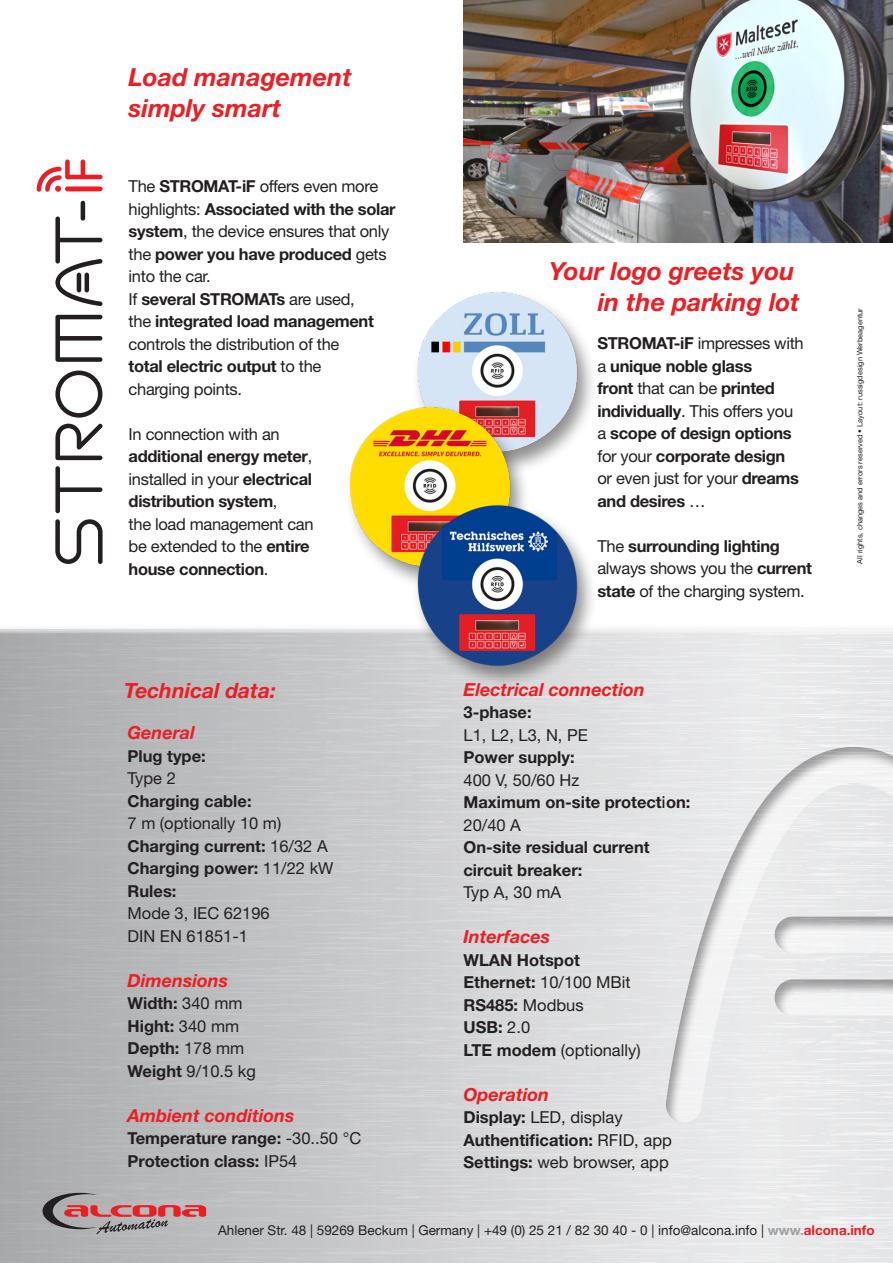
<style>
.page{position:relative;width:893px;height:1263px;background:#fff}
.page>*{position:absolute;margin:0;border:0;box-sizing:border-box;transform-origin:0 0}
.t1{font:italic 700 24.9px/30.2px "Helvetica Neue LT Std";color:#ee1d23;text-align:right}
.t2{font:italic 700 21px "Helvetica Neue LT Std";color:#ee1d23}
.t3{font:italic 700 18px "Helvetica Neue LT Std";color:#ee1d23}
.t4{font:16.5px/22.5px "Helvetica Neue LT Std";letter-spacing:-.02em;color:#231f20}
.t5{font:700 16.5px/22.5px "Helvetica Neue LT Std";color:#231f20}
.t6{font:700 16.5px/22.5px "Helvetica Neue LT Std";letter-spacing:-.02em;color:#231f20}
.t7{font:16.5px/22.5px "Helvetica Neue LT Std";color:#231f20}
.t8{font:13.5px "Helvetica Neue LT Std";color:#231f20}
.t9{font:7.5px "Helvetica Neue LT Std";color:#231f20}
.s1{font-weight:700}
.s2{font-weight:400}
.s3{font-weight:700;color:#9d9fa2}
.s4{font-weight:700;color:#ee1d23}
</style>
<div class="page">
<div style="left:411px;top:289px;width:187px;height:187px;background:#231f20;opacity:.5"></div>
<img style="left:408px;top:283px;width:178px;height:178px;border-radius:89px">
<div style="left:344px;top:404px;width:187px;height:187px;background:#231f20;opacity:.5"></div>
<img style="left:340px;top:398px;width:179px;height:178px;border-radius:89px">
<div style="left:0;top:629px;width:893px;height:634px;background:#231f20;opacity:.75"></div>
<img style="left:463px;top:0;width:430px;height:242px">
<svg style="left:43px;top:1193px;width:163px;height:41px;background:#ae9092"></svg>
<div style="left:664px;top:746px;width:229px;height:378px;background:#231f20;opacity:.79"></div>
<svg style="left:55px;top:371px;width:47px;height:47px"></svg>
<svg style="left:55px;top:466px;width:47px;height:47px"></svg>
<svg style="left:55px;top:315px;width:47px;height:47px"></svg>
<svg style="left:55px;top:216px;width:48px;height:90px"></svg>
<hr style="left:77px;top:273px;width:4px;height:19px;background:#231f20;border-radius:2px">
<hr style="left:85px;top:273px;width:4px;height:19px;background:#231f20;border-radius:2px">
<svg style="left:55px;top:519px;width:48px;height:45px"></svg>
<svg style="left:55px;top:424px;width:47px;height:36px"></svg>
<hr style="left:81px;top:201px;width:4px;height:20px;background:#231f20;border-radius:2px">
<svg style="left:37px;top:159px;width:66px;height:33px"></svg>
<div style="left:411px;top:502px;width:187px;height:187px;background:#231f20;opacity:.5"></div>
<img style="left:408px;top:496px;width:178px;height:178px;border-radius:89px">
<h1 class="t1" style="left:129px;top:62px;width:225px;text-align:left">Load management simply smart</h1>
<p class="t4" style="left:129px;top:175px;width:269px">The <span class="s1">STROMAT-iF</span> offers even more highlights: <span class="s1">Associated with the solar system</span>, the device ensures that only the <span class="s1">power you have produced</span> gets into the car.<br>If <span class="s1">several STROMATs</span> are used,<br>the <span class="s1">integrated load management </span>controls the distribution of the<br><span class="s1">total electric output</span> to the<br>charging points.</p>
<p class="t4" style="left:129px;top:422px;width:187px">In connection with an <span class="s1">additional energy meter</span>, installed in your <span class="s1">electrical distribution system</span>,<br>the load management can be extended to the <span class="s1">entire house connection</span>.</p>
<p class="t2" style="left:124px;top:677px;width:153px">Technical data:</p>
<p class="t3" style="left:128px;top:722px;width:69px">General</p>
<p class="t5" style="left:128px;top:744px;width:80px">Plug type:</p>
<p class="t4" style="left:128px;top:767px;width:50px">Type 2</p>
<p class="t5" style="left:128px;top:789px;width:126px">Charging cable:</p>
<p class="t5" style="left:128px;top:812px;width:207px"><span class="s2">7 m (optionally 10 m)<br></span>Charging current: <span class="s2">16/32 A<br></span>Charging power: <span class="s2">11/22 kW<br></span>Rules:</p>
<p class="t7" style="left:128px;top:902px;width:144px">Mode 3, IEC 62196<br>DIN EN 61851-1</p>
<p class="t3" style="left:128px;top:969px;width:102px">Dimensions</p>
<p class="t5" style="left:128px;top:992px;width:130px">Width: <span class="s2">340 mm<br></span>Hight: <span class="s2">340 mm<br></span>Depth: <span class="s2">178 mm<br></span>Weight <span class="s2">9/10.5 kg</span></p>
<p class="t3" style="left:128px;top:1104px;width:168px">Ambient conditions</p>
<p class="t5" style="left:128px;top:1127px;width:235px">Temperature range: <span class="s2">-30..50 °C<br></span>Protection class: <span class="s2">IP54</span></p>
<h1 class="t1" style="left:549px;top:256px;width:252px">Your logo greets you in the parking lot</h1>
<p class="t6" style="left:597px;top:332px;width:208px">STROMAT-iF <span class="s2">impresses with a</span> unique noble glass<br>front <span class="s2">that can be</span> printed individually<span class="s2">. This offers you a</span> scope of design options <span class="s2">for your</span> corporate design <span class="s2">or even just for your</span> dreams and desires <span class="s2">…</span></p>
<p class="t4" style="left:597px;top:534px;width:216px">The <span class="s1">surrounding lighting </span>always shows you the <span class="s1">current state</span> of the charging system.</p>
<p class="t3" style="left:463px;top:678px;width:183px">Electrical connection</p>
<p class="t5" style="left:463px;top:700px;width:70px">3-phase:</p>
<p class="t4" style="left:463px;top:723px;width:126px">L1, L2, L3, N, PE</p>
<p class="t5" style="left:463px;top:745px;width:113px">Power supply:</p>
<p class="t4" style="left:463px;top:768px;width:117px">400 V, 50/60 Hz</p>
<p class="t5" style="left:463px;top:790px;width:228px">Maximum on-site protection:</p>
<p class="t4" style="left:463px;top:813px;width:59px">20/40 A</p>
<p class="t5" style="left:463px;top:836px;width:188px">On-site residual current circuit breaker:</p>
<p class="t4" style="left:463px;top:881px;width:99px">Typ A, 30 mA</p>
<p class="t3" style="left:463px;top:925px;width:88px">Interfaces</p>
<p class="t5" style="left:463px;top:948px;width:179px">WLAN Hotspot<br>Ethernet: <span class="s2">10/100 MBit<br></span>RS485: <span class="s2">Modbus<br></span>USB: <span class="s2">2.0<br></span>LTE modem <span class="s2">(optionally)</span></p>
<p class="t3" style="left:463px;top:1083px;width:87px">Operation</p>
<p class="t5" style="left:463px;top:1105px;width:210px">Display: <span class="s2">LED, display<br></span>Authentification: <span class="s2">RFID, app<br></span>Settings: <span class="s2">web browser, app</span></p>
<p class="t9" style="left:855px;top:564px;width:257px;rotate:-90deg">All rights, changes and errors reserved • Layout: russigdesign Werbeagentur</p>
<p class="t8" style="left:218px;top:1222px;width:658px">Ahlener Str. 48 | 59269 Beckum | Germany | +49 (0) 25 21 / 82 30 40 - 0 | info@alcona.info | <span class="s3">www.</span><span class="s4">alcona.info</span></p>
</div>
